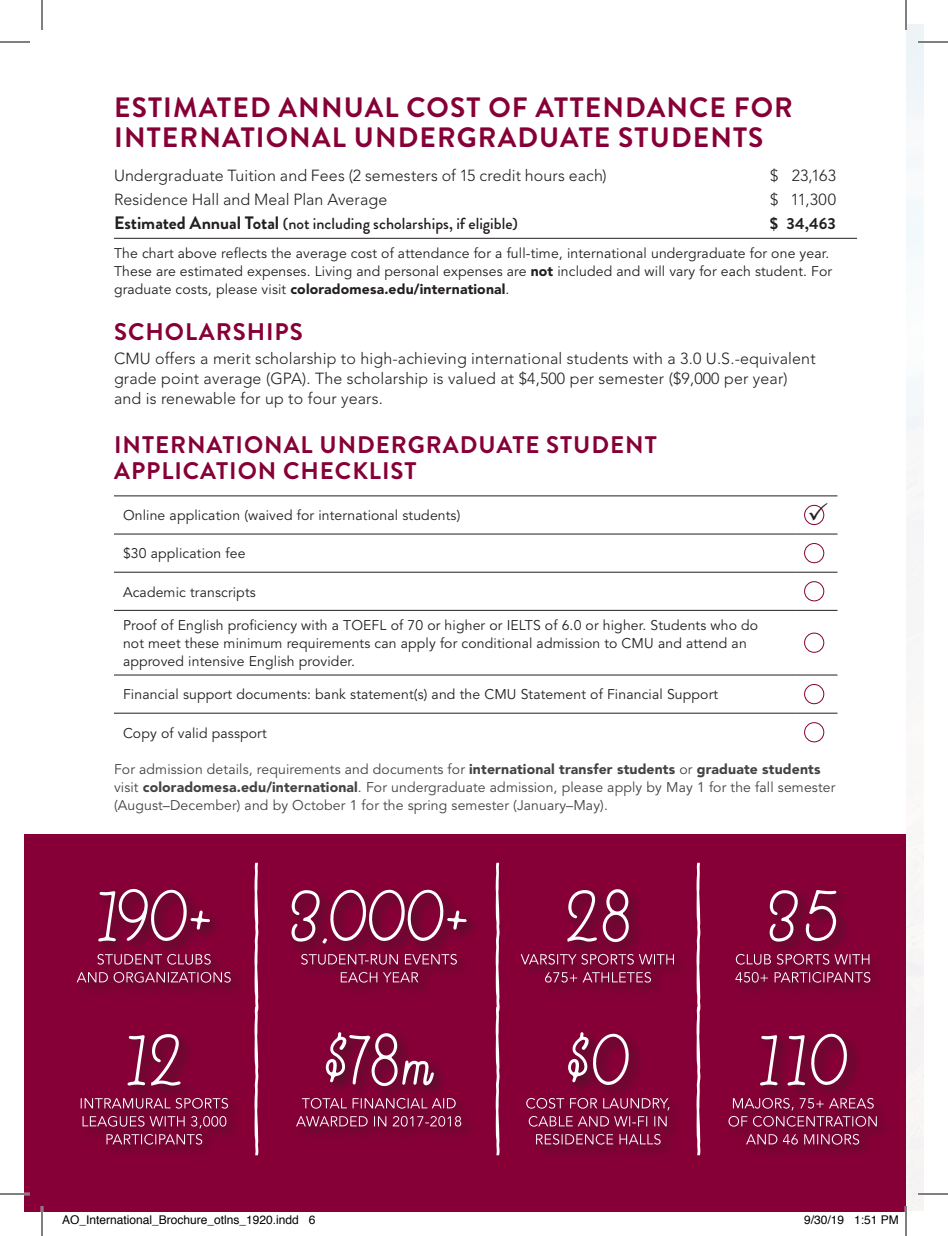
<style>
.page{position:relative;width:948px;height:1236px;background:#fff}
.page>*{position:absolute;margin:0;border:0;box-sizing:border-box;transform-origin:0 0}
.t1{font:700 28px/30px "Brandon Grotesque";letter-spacing:.04em;color:#860037}
.t2{font:700 24px/26px "Brandon Grotesque";letter-spacing:.04em;color:#860037}
.t3{font:300 16px/20px "Avenir";letter-spacing:.01em;color:#231f20}
.t4{font:500 16px "Brandon Grotesque";color:#231f20}
.t5{font:700 16px "Brandon Grotesque";color:#231f20}
.t6{font:14px/18px "Avenir";letter-spacing:.01em;color:#231f20}
.t7{font:12px "Helvetica";color:#000}
.s1{font-weight:700;font-size:18px}
.s2{font-weight:900}
</style>
<div class="page">
<div style="left:24px;top:835px;width:882px;height:377px;background:#860037"></div>
<div style="left:73px;top:968px;width:173px;height:30px;background:#800135"></div>
<svg style="left:77px;top:972px;width:154px;height:11px"></svg>
<div style="left:93px;top:950px;width:133px;height:30px;background:#231f20;opacity:.75"></div>
<svg style="left:97px;top:957px;width:114px;height:8px"></svg>
<div style="left:95px;top:885px;width:130px;height:72px;background:#231f20;opacity:.75"></div>
<svg style="left:98px;top:889px;width:112px;height:53px"></svg>
<div style="left:102px;top:1130px;width:116px;height:30px;background:#800135"></div>
<svg style="left:107px;top:1143px;width:95px;height:2px"></svg>
<div style="left:79px;top:1112px;width:163px;height:31px;background:#231f20;opacity:.75"></div>
<svg style="left:83px;top:1124px;width:143px;height:4px"></svg>
<div style="left:77px;top:1094px;width:166px;height:30px;background:#231f20;opacity:.75"></div>
<svg style="left:81px;top:1098px;width:147px;height:11px"></svg>
<div style="left:124px;top:1030px;width:72px;height:71px;background:#231f20;opacity:.75"></div>
<svg style="left:127px;top:1034px;width:54px;height:52px"></svg>
<div style="left:337px;top:968px;width:96px;height:30px;background:#800135"></div>
<svg style="left:341px;top:980px;width:77px;height:3px"></svg>
<div style="left:297px;top:950px;width:175px;height:30px;background:#231f20;opacity:.75"></div>
<svg style="left:301px;top:958px;width:156px;height:7px"></svg>
<div style="left:288px;top:886px;width:194px;height:72px;background:#231f20;opacity:.75"></div>
<svg style="left:292px;top:890px;width:175px;height:54px"></svg>
<div style="left:293px;top:1112px;width:183px;height:30px;background:#7f0135"></div>
<svg style="left:296px;top:1119px;width:165px;height:8px"></svg>
<div style="left:299px;top:1094px;width:172px;height:30px;background:#231f20;opacity:.75"></div>
<svg style="left:302px;top:1098px;width:154px;height:11px"></svg>
<div style="left:322px;top:1029px;width:127px;height:73px;background:#231f20;opacity:.75"></div>
<svg style="left:326px;top:1032px;width:108px;height:54px"></svg>
<div style="left:541px;top:968px;width:125px;height:30px;background:#800135"></div>
<svg style="left:545px;top:980px;width:106px;height:3px"></svg>
<div style="left:517px;top:950px;width:172px;height:30px;background:#231f20;opacity:.75"></div>
<svg style="left:521px;top:954px;width:153px;height:11px"></svg>
<div style="left:564px;top:885px;width:81px;height:73px;background:#231f20;opacity:.75"></div>
<svg style="left:567px;top:889px;width:62px;height:53px"></svg>
<div style="left:532px;top:1130px;width:144px;height:30px;background:#7f0235"></div>
<svg style="left:536px;top:1142px;width:125px;height:3px"></svg>
<div style="left:525px;top:1112px;width:157px;height:30px;background:#231f20;opacity:.75"></div>
<svg style="left:529px;top:1125px;width:138px;height:2px"></svg>
<div style="left:522px;top:1094px;width:162px;height:31px;background:#231f20;opacity:.75"></div>
<svg style="left:526px;top:1098px;width:144px;height:12px"></svg>
<div style="left:564px;top:1029px;width:81px;height:71px;background:#231f20;opacity:.75"></div>
<svg style="left:568px;top:1032px;width:61px;height:53px"></svg>
<div style="left:732px;top:968px;width:154px;height:30px;background:#800135"></div>
<svg style="left:739px;top:980px;width:131px;height:3px"></svg>
<div style="left:732px;top:950px;width:153px;height:30px;background:#231f20;opacity:.75"></div>
<svg style="left:736px;top:954px;width:133px;height:11px"></svg>
<div style="left:766px;top:886px;width:86px;height:71px;background:#231f20;opacity:.75"></div>
<svg style="left:770px;top:890px;width:67px;height:52px"></svg>
<div style="left:743px;top:1130px;width:132px;height:30px;background:#7f0135"></div>
<svg style="left:746px;top:1142px;width:113px;height:3px"></svg>
<div style="left:724px;top:1112px;width:169px;height:30px;background:#231f20;opacity:.75"></div>
<svg style="left:728px;top:1116px;width:149px;height:11px"></svg>
<div style="left:729px;top:1094px;width:160px;height:31px;background:#231f20;opacity:.75"></div>
<svg style="left:733px;top:1098px;width:141px;height:12px"></svg>
<div style="left:757px;top:1030px;width:106px;height:71px;background:#231f20;opacity:.75"></div>
<svg style="left:760px;top:1034px;width:88px;height:52px"></svg>
<svg style="left:496px;top:863px;width:4px;height:292px"></svg>
<svg style="left:697px;top:863px;width:3px;height:292px"></svg>
<svg style="left:255px;top:863px;width:3px;height:292px"></svg>
<hr style="left:114px;top:238px;width:743px;height:1px;background:#231f20">
<hr style="left:114px;top:572px;width:681px;height:1px;background:#231f20">
<hr style="left:795px;top:572px;width:42px;height:1px;background:#231f20">
<hr style="left:114px;top:610px;width:681px;height:1px;background:#231f20">
<hr style="left:795px;top:610px;width:42px;height:1px;background:#231f20">
<hr style="left:114px;top:675px;width:681px;height:1px;background:#231f20">
<hr style="left:795px;top:675px;width:42px;height:1px;background:#231f20">
<hr style="left:114px;top:713px;width:681px;height:1px;background:#231f20">
<hr style="left:795px;top:713px;width:42px;height:1px;background:#231f20">
<hr style="left:114px;top:495px;width:681px;height:1px;background:#231f20">
<hr style="left:795px;top:495px;width:42px;height:1px;background:#231f20">
<hr style="left:114px;top:534px;width:681px;height:1px;background:#231f20">
<hr style="left:795px;top:534px;width:42px;height:1px;background:#231f20">
<svg style="left:805px;top:505px;width:19px;height:20px"></svg>
<div style="left:804px;top:505px;width:20px;height:20px;border:1px solid #860037;border-radius:50%"></div>
<div style="left:804px;top:543px;width:20px;height:20px;border:1px solid #860037;border-radius:50%"></div>
<div style="left:804px;top:581px;width:20px;height:20px;border:1px solid #860037;border-radius:50%"></div>
<div style="left:804px;top:633px;width:20px;height:20px;border:1px solid #860037;border-radius:50%"></div>
<div style="left:804px;top:684px;width:20px;height:20px;border:1px solid #860037;border-radius:50%"></div>
<div style="left:804px;top:722px;width:20px;height:20px;border:1px solid #860037;border-radius:50%"></div>
<hr style="left:0;top:1193px;width:30px;height:2px;background:#fff">
<hr style="left:41px;top:1206px;width:2px;height:30px;background:#fff">
<hr style="left:905px;top:1206px;width:2px;height:30px;background:#fff">
<hr style="left:0;top:42px;width:30px;height:1px;background:#000">
<hr style="left:918px;top:42px;width:30px;height:1px;background:#000">
<hr style="left:0;top:1194px;width:30px;height:1px;background:#000">
<hr style="left:918px;top:1194px;width:30px;height:1px;background:#000">
<hr style="left:42px;top:0;width:1px;height:30px;background:#000">
<hr style="left:42px;top:1206px;width:1px;height:30px;background:#000">
<hr style="left:906px;top:0;width:1px;height:30px;background:#000">
<hr style="left:906px;top:1206px;width:1px;height:30px;background:#000">
<svg style="left:809px;top:504px;width:16px;height:16px"></svg>
<h1 class="t1" style="left:114px;top:93px;width:680px">ESTIMATED ANNUAL COST OF ATTENDANCE FOR<br>INTERNATIONAL UNDERGRADUATE STUDENTS</h1>
<p class="t3" style="left:114px;top:165px;width:494px">Undergraduate Tuition and Fees (2 semesters of 15 credit hours each)</p>
<p class="t3" style="left:770px;top:165px;width:68px">$ 23,163</p>
<p class="t3" style="left:114px;top:189px;width:275px">Residence Hall and Meal Plan Average</p>
<p class="t3" style="left:770px;top:189px;width:67px">$ 11,300</p>
<p class="t4" style="left:114px;top:212px;width:405px"><span class="s1">Estimated Annual Total</span> (not including scholarships, if eligible)</p>
<p class="t5" style="left:770px;top:212px;width:68px">$ 34,463</p>
<p class="t6" style="left:114px;top:244px;width:720px">The chart above reflects the average cost of attendance for a full-time, international undergraduate for one year.<br>These are estimated expenses. Living and personal expenses are <span class="s2">not</span> included and will vary for each student. For graduate costs, please visit <span class="s2">coloradomesa.edu/international</span>.</p>
<h2 class="t2" style="left:114px;top:319px;width:190px">SCHOLARSHIPS</h2>
<p class="t3" style="left:114px;top:349px;width:703px">CMU offers a merit scholarship to high-achieving international students with a 3.0 U.S.-equivalent grade point average (GPA). The scholarship is valued at $4,500 per semester ($9,000 per year) and is renewable for up to four years.</p>
<h2 class="t2" style="left:114px;top:432px;width:544px">INTERNATIONAL UNDERGRADUATE STUDENT<br>APPLICATION CHECKLIST</h2>
<p class="t6" style="left:123px;top:507px;width:339px">Online application (waived for international students)</p>
<p class="t6" style="left:123px;top:545px;width:124px">$30 application fee</p>
<p class="t6" style="left:123px;top:583px;width:134px">Academic transcripts</p>
<p class="t6" style="left:123px;top:617px;width:637px">Proof of English proficiency with a TOEFL of 70 or higher or IELTS of 6.0 or higher. Students who do not meet these minimum requirements can apply for conditional admission to CMU and attend an approved intensive English provider.</p>
<p class="t6" style="left:123px;top:686px;width:597px">Financial support documents: bank statement(s) and the CMU Statement of Financial Support</p>
<p class="t6" style="left:123px;top:724px;width:145px">Copy of valid passport</p>
<p class="t6" style="left:114px;top:761px;width:723px">For admission details, requirements and documents for <span class="s2">international transfer students</span> or <span class="s2">graduate students </span>visit <span class="s2">coloradomesa.edu/international</span>. For undergraduate admission, please apply by May 1 for the fall semester (August–December) and by October 1 for the spring semester (January–May).</p>
<p class="t7" style="left:62px;top:1211px;width:255px">AO_International_Brochure_otlns_1920.indd 6</p>
<p class="t7" style="left:804px;top:1211px;width:96px">9/30/19 1:51 PM</p>
</div>
